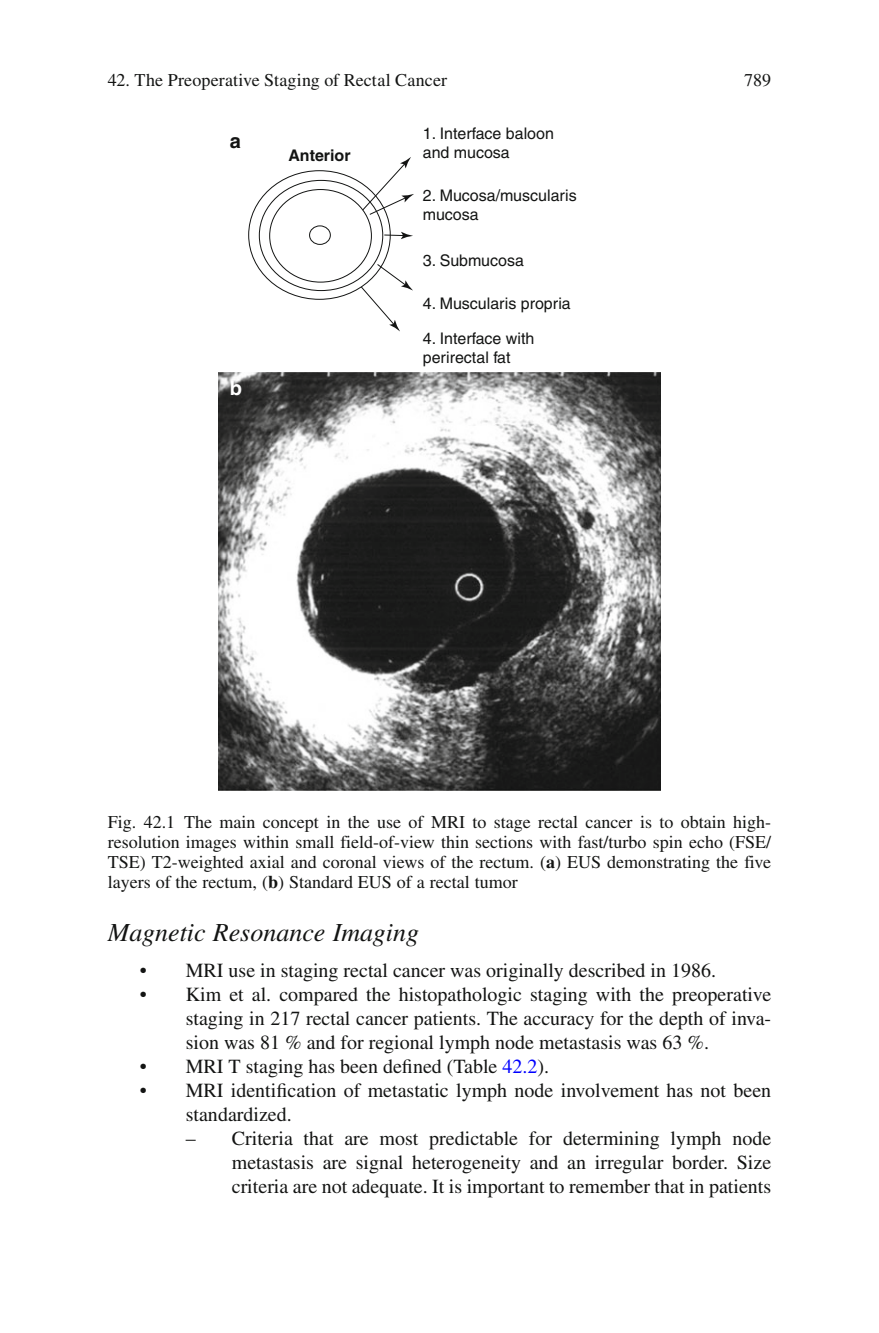
<style>
.page{position:relative;width:879px;height:1333px;background:#fff}
.page>*{position:absolute;margin:0;border:0;box-sizing:border-box;transform-origin:0 0}
.t1{font:italic 26px "Times";color:#131413}
.t2{font:20px/24px "Times";color:#131413;text-align:justify}
.t3{font:700 20px "Helvetica";color:#131413}
.t4{font:700 20px "Helvetica";color:#fff}
.t5{font:18px/20px "Times";color:#131413;text-align:justify}
.t6{font:16px/19.2px "Helvetica";color:#131413}
.t7{font:700 16px "Helvetica";color:#131413}
.s1{font-weight:700}
.s2{color:#00f}
.s3{font-family:"Times Ten"}
</style>
<div class="page">
<img style="left:218px;top:372px;width:442px;height:418px">
<div style="left:309px;top:225px;width:22px;height:20px;border:1px solid #131413;border-radius:50%"></div>
<svg style="left:361px;top:157px;width:53px;height:59px"></svg>
<hr style="left:384px;top:234px;width:21px;height:2px;background:#131413">
<svg style="left:401px;top:232px;width:12px;height:7px"></svg>
<svg style="left:360px;top:263px;width:53px;height:68px"></svg>
<p class="t5" style="left:108px;top:71px;width:341px">42. The Preoperative Staging of Rectal Cancer</p>
<p class="t3" style="left:230px;top:133px;width:13px">a</p>
<p class="t7" style="left:288px;top:149px;width:64px">Anterior</p>
<p class="t4" style="left:230px;top:380px;width:14px">b</p>
<p class="t6" style="left:423px;top:125px;width:133px">1. Interface baloon and mucosa</p>
<p class="t6" style="left:423px;top:187px;width:155px">2. Mucosa/muscularis mucosa</p>
<p class="t6" style="left:423px;top:252px;width:103px">3. Submucosa</p>
<p class="t6" style="left:423px;top:295px;width:149px">4. Muscularis propria</p>
<p class="t6" style="left:423px;top:330px;width:113px">4. Interface with perirectal fat</p>
<p class="t5" style="left:744px;top:72px;width:28px">789</p>
<p class="t5" style="left:108px;top:813px;width:665px">Fig. 42.1 The main concept in the use of MRI to stage rectal cancer is to obtain high&shy;resolution images within small field-of-view thin sections with fast/turbo spin echo (FSE/ TSE) T2-weighted axial and coronal views of the rectum. ( <span class="s1">a</span> ) EUS demonstrating the five layers of the rectum, ( <span class="s1">b</span> ) Standard EUS of a rectal tumor</p>
<h1 class="t1" style="left:108px;top:922px;width:313px">Magnetic Resonance Imaging</h1>
<p class="t2" style="left:140px;top:960px;width:578px">• MRI use in staging rectal cancer was originally described in 1986.</p>
<p class="t2" style="left:186px;top:984px;width:587px;text-indent:-46px">• Kim et al. compared the histopathologic staging with the preoperative staging in 217 rectal cancer patients. The accuracy for the depth of inva&shy;sion was 81 % and for regional lymph node metastasis was 63 %.</p>
<p class="t2" style="left:140px;top:1056px;width:411px">• MRI T staging has been defined (Table <span class="s2">42.2</span> ).</p>
<p class="t2" style="left:186px;top:1080px;width:587px;text-indent:-46px">• MRI identification of metastatic lymph node involvement has not been standardized.</p>
<p class="t2" style="left:232px;top:1128px;width:541px;text-indent:-46px"><span class="s3">–</span> Criteria that are most predictable for determining lymph node metastasis are signal heterogeneity and an irregular border. Size criteria are not adequate. It is important to remember that in patients</p>
</div>
